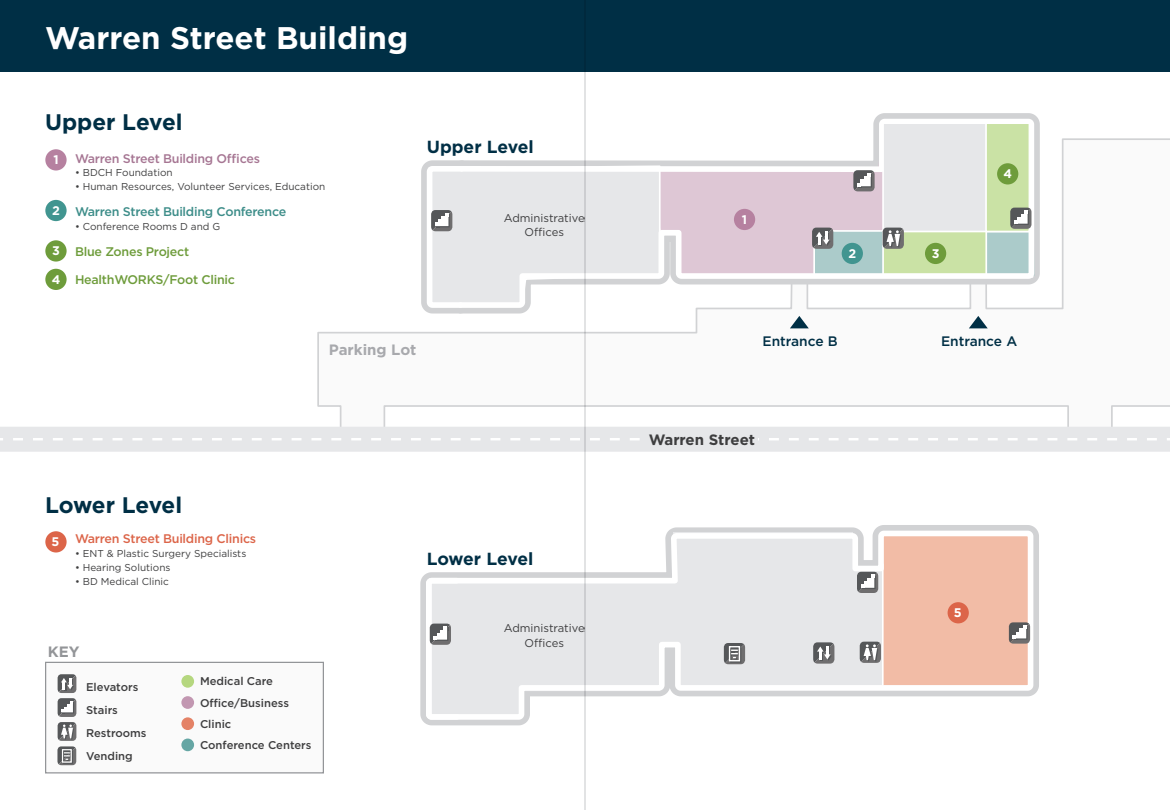
<style>
.page{position:relative;width:1170px;height:810px;background:#fff}
.page>*{position:absolute;margin:0;border:0;box-sizing:border-box;transform-origin:0 0}
.t1{font:700 31.25px "Gotham";color:#fff}
.PE_Body{font:700 22.5px "Gotham";letter-spacing:-.01em;color:#002f45}
.PE_Body-2{font:700 17.5px "Gotham";letter-spacing:-.01em;color:#002f45}
.t2{font:700 15px "Gotham";color:#3e3e3f}
.t3{font:700 15px "Gotham";color:#a8a9ad}
.t4{font:700 15px "Gotham";color:#939598}
.t5{font:500 13.75px "Gotham";color:#002f45}
.t6{font:500 12.5px "Gotham";letter-spacing:-.02em;color:#6e9c3b}
.t7{font:500 12.5px "Gotham";letter-spacing:-.02em;color:#3d8d89}
.t8{font:500 12.5px "Gotham";letter-spacing:-.02em;color:#dc6549}
.t9{font:500 12.5px "Gotham";letter-spacing:-.02em;color:#a67693}
.t10{font:700 12.5px "Gotham";color:#fff}
.t11{font:500 11.25px "Gotham";color:#3e3e3f}
.t12{font:11.25px/14.1px "Gotham";color:#3e3e3f;text-align:center}
.t13{font:10px "Gotham";color:#3e3e3f}
</style>
<div class="page">
<svg style="left:317px;top:138px;width:853px;height:289px"></svg>
<svg style="left:420px;top:529px;width:619px;height:202px"></svg>
<svg style="left:584px;top:107px;width:461px;height:212px"></svg>
<svg style="left:423px;top:138px;width:613px;height:585px"></svg>
<svg style="left:455px;top:116px;width:582px;height:195px"></svg>
<div style="left:882px;top:122px;width:148px;height:110px;background:#e6e7e9;border:2px solid #fff"></div>
<div style="left:985px;top:122px;width:45px;height:110px;background:#cae2a5;border:2px solid #fff"></div>
<svg style="left:790px;top:316px;width:19px;height:12px"></svg>
<svg style="left:969px;top:316px;width:19px;height:12px"></svg>
<div style="left:45px;top:662px;width:279px;height:111px;background:#fafafa;border:1px solid #939598"></div>
<div style="left:181px;top:675px;width:13px;height:13px;background:#b5d77f;border-radius:50%"></div>
<div style="left:181px;top:696px;width:13px;height:13px;background:#c297b1;border-radius:50%"></div>
<div style="left:181px;top:717px;width:13px;height:13px;background:#e48266;border-radius:50%"></div>
<div style="left:181px;top:739px;width:13px;height:12px;background:#65a6a4;border-radius:50%"></div>
<div style="left:45px;top:531px;width:22px;height:22px;background:#dc6549;border-radius:50%"></div>
<div style="left:0;top:0;width:1170px;height:71px;background:#002f45"></div>
<div style="left:45px;top:149px;width:22px;height:22px;background:#b681a0;border-radius:50%"></div>
<div style="left:734px;top:209px;width:21px;height:21px;background:#b681a0;border-radius:50%"></div>
<div style="left:45px;top:200px;width:22px;height:21px;background:#419590;border-radius:50%"></div>
<div style="left:45px;top:240px;width:22px;height:22px;background:#6e9c3b;border-radius:50%"></div>
<div style="left:45px;top:269px;width:22px;height:21px;background:#6e9c3b;border-radius:50%"></div>
<svg style="left:724px;top:643px;width:21px;height:21px"></svg>
<div style="left:0;top:427px;width:1170px;height:25px;background:#e6e7e9"></div>
<svg style="left:0;top:438px;width:1170px;height:2px"></svg>
<div style="left:646px;top:433px;width:112px;height:14px;background:#e6e7e9"></div>
<hr style="left:585px;top:0;width:1px;height:810px;background:#c7c8ca">
<svg style="left:415px;top:155px;width:246px;height:164px"></svg>
<svg style="left:812px;top:208px;width:222px;height:69px"></svg>
<svg style="left:853px;top:170px;width:22px;height:21px"></svg>
<svg style="left:813px;top:642px;width:21px;height:22px"></svg>
<svg style="left:423px;top:575px;width:237px;height:148px"></svg>
<svg style="left:57px;top:674px;width:19px;height:91px"></svg>
<svg style="left:857px;top:535px;width:174px;height:154px;background:#ecc1af"></svg>
<div style="left:997px;top:163px;width:21px;height:21px;background:#6e9c3b;border-radius:50%"></div>
<p class="t1" style="left:45px;top:17px;width:365px">Warren Street Building</p>
<p class="PE_Body" style="left:45px;top:108px;width:139px">Upper Level</p>
<p class="PE_Body-2" style="left:427px;top:136px;width:109px">Upper Level</p>
<p class="t9" style="left:75px;top:150px;width:186px">Warren Street Building Offices</p>
<p class="t13" style="left:75px;top:166px;width:99px">• BDCH Foundation</p>
<p class="t13" style="left:75px;top:180px;width:252px">• Human Resources, Volunteer Services, Education</p>
<p class="t7" style="left:75px;top:203px;width:213px">Warren Street Building Conference</p>
<p class="t13" style="left:75px;top:220px;width:147px">• Conference Rooms D and G</p>
<p class="t6" style="left:75px;top:243px;width:116px">Blue Zones Project</p>
<p class="t6" style="left:75px;top:271px;width:162px">HealthWORKS/Foot Clinic</p>
<p class="t10" style="left:53px;top:152px;width:7px">1</p>
<p class="t10" style="left:52px;top:202px;width:9px">2</p>
<p class="t10" style="left:52px;top:243px;width:9px">3</p>
<p class="t10" style="left:848px;top:245px;width:9px">2</p>
<p class="t10" style="left:52px;top:271px;width:10px">4</p>
<p class="t12" style="left:504px;top:210px;width:83px">Administrative<br>Offices</p>
<p class="t10" style="left:742px;top:211px;width:7px">1</p>
<p class="t10" style="left:932px;top:245px;width:9px">3</p>
<p class="t10" style="left:1003px;top:166px;width:10px">4</p>
<p class="t3" style="left:329px;top:340px;width:89px">Parking Lot</p>
<p class="PE_Body" style="left:45px;top:490px;width:139px">Lower Level</p>
<p class="t10" style="left:51px;top:534px;width:9px">5</p>
<p class="t8" style="left:75px;top:531px;width:183px">Warren Street Building Clinics</p>
<p class="t13" style="left:75px;top:547px;width:173px">• ENT &amp; Plastic Surgery Specialists</p>
<p class="t13" style="left:75px;top:561px;width:97px">• Hearing Solutions</p>
<p class="t13" style="left:75px;top:575px;width:95px">• BD Medical Clinic</p>
<p class="t4" style="left:48px;top:642px;width:33px">KEY</p>
<p class="t11" style="left:86px;top:679px;width:54px">Elevators</p>
<p class="t11" style="left:86px;top:702px;width:33px">Stairs</p>
<p class="t11" style="left:86px;top:725px;width:62px">Restrooms</p>
<p class="t11" style="left:86px;top:749px;width:48px">Vending</p>
<p class="t11" style="left:200px;top:674px;width:75px">Medical Care</p>
<p class="t11" style="left:200px;top:695px;width:91px">Office/Business</p>
<p class="t11" style="left:200px;top:716px;width:33px">Clinic</p>
<p class="t11" style="left:200px;top:738px;width:113px">Conference Centers</p>
<p class="PE_Body-2" style="left:427px;top:548px;width:108px">Lower Level</p>
<p class="t12" style="left:504px;top:621px;width:83px">Administrative<br>Offices</p>
<p class="t5" style="left:763px;top:332px;width:77px">Entrance B</p>
<p class="t5" style="left:941px;top:332px;width:78px">Entrance A</p>
<p class="t2" style="left:649px;top:430px;width:108px">Warren Street</p>
<p class="t10" style="left:954px;top:604px;width:9px">5</p>
</div>
